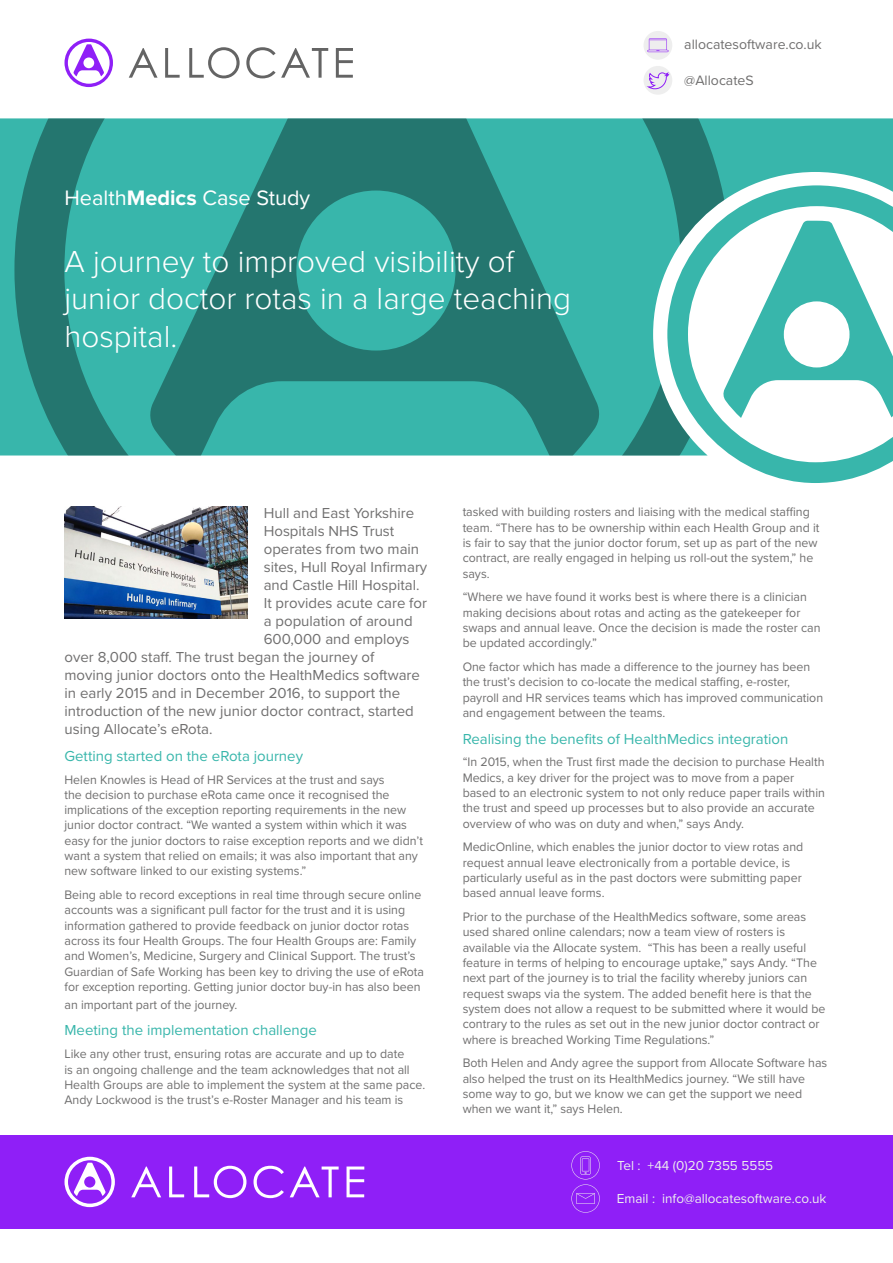
<style>
.page{position:relative;width:893px;height:1263px;background:#fff}
.page>*{position:absolute;margin:0;border:0;box-sizing:border-box;transform-origin:0 0}
.t1{font:300 31.5px/37.8px "Proxima Nova";color:#fff}
.t2{font:21.75px "Proxima Nova";color:#fff}
.t3{font:15px "Proxima Nova";color:#706f6f}
.headline{font:15px "Proxima Nova";color:#38b6ab}
.t4{font:14.1px "Proxima Nova";color:#706f6f}
.t5{font:13.5px "Proxima Nova";color:#eee}
.t6{font:12.75px/15.3px "Proxima Nova";color:#706f6f}
.s1{font-weight:700}
</style>
<div class="page">
<div style="left:643px;top:31px;width:29px;height:29px;background:#eee;border-radius:50%"></div>
<svg style="left:647px;top:38px;width:22px;height:14px"></svg>
<div style="left:643px;top:66px;width:29px;height:29px;background:#eee;border-radius:50%"></div>
<svg style="left:646px;top:72px;width:24px;height:17px"></svg>
<svg style="left:64px;top:39px;width:49px;height:48px"></svg>
<svg style="left:129px;top:48px;width:29px;height:30px"></svg>
<svg style="left:165px;top:48px;width:15px;height:30px"></svg>
<svg style="left:189px;top:47px;width:51px;height:31px"></svg>
<svg style="left:246px;top:47px;width:82px;height:31px"></svg>
<svg style="left:336px;top:48px;width:17px;height:30px"></svg>
<svg style="left:0;top:118px;width:893px;height:337px;fill:#38b6ab"></svg>
<svg style="left:14px;top:118px;width:717px;height:337px;fill:#38b6ab"></svg>
<svg style="left:149px;top:118px;width:452px;height:337px;fill:#38b6ab"></svg>
<svg style="left:667px;top:185px;width:226px;height:298px"></svg>
<svg style="left:723px;top:221px;width:170px;height:197px"></svg>
<img style="left:64px;top:506px;width:183px;height:113px">
<div style="left:0;top:1135px;width:893px;height:94px;background:#8f1ff7"></div>
<svg style="left:571px;top:1151px;width:29px;height:62px"></svg>
<svg style="left:65px;top:1157px;width:50px;height:50px"></svg>
<svg style="left:131px;top:1166px;width:30px;height:31px"></svg>
<svg style="left:169px;top:1166px;width:15px;height:31px"></svg>
<svg style="left:194px;top:1166px;width:52px;height:32px"></svg>
<svg style="left:253px;top:1166px;width:31px;height:32px"></svg>
<svg style="left:290px;top:1166px;width:49px;height:31px"></svg>
<svg style="left:347px;top:1166px;width:17px;height:31px"></svg>
<p class="t2" style="left:64px;top:181px;width:247px">Health<span class="s1">Medics</span> Case Study</p>
<p class="t1" style="left:64px;top:241px;width:508px">A journey to improved visibility of junior doctor rotas in a large teaching hospital.</p>
<p class="t4" style="left:684px;top:34px;width:139px">allocatesoftware.co.uk</p>
<p class="t4" style="left:684px;top:70px;width:71px">@AllocateS</p>
<p class="t3" style="left:264px;top:502px;width:152px">Hull and East Yorkshire</p>
<p class="t3" style="left:264px;top:520px;width:132px">Hospitals NHS Trust</p>
<p class="t3" style="left:264px;top:538px;width:157px">operates from two main</p>
<p class="t3" style="left:264px;top:556px;width:165px">sites, Hull Royal Infirmary</p>
<p class="t3" style="left:264px;top:574px;width:157px">and Castle Hill Hospital.</p>
<p class="t3" style="left:264px;top:592px;width:165px">It provides acute care for</p>
<p class="t3" style="left:264px;top:610px;width:150px">a population of around</p>
<p class="t3" style="left:264px;top:628px;width:147px">600,000 and employs</p>
<p class="t3" style="left:64px;top:646px;width:311px">over 8,000 staff. The trust began the journey of</p>
<p class="t3" style="left:64px;top:664px;width:357px">moving junior doctors onto the HealthMedics software</p>
<p class="t3" style="left:64px;top:682px;width:337px">in early 2015 and in December 2016, to support the</p>
<p class="t3" style="left:64px;top:700px;width:351px">introduction of the new junior doctor contract, started</p>
<p class="t3" style="left:64px;top:718px;width:150px">using Allocate’s eRota.</p>
<p class="headline" style="left:64px;top:744px;width:240px">Getting started on the eRota journey</p>
<p class="t6" style="left:64px;top:771px;width:360px">Helen Knowles is Head of HR Services at the trust and says<br>the decision to purchase eRota came once it recognised the implications of the exception reporting requirements in the new junior doctor contract. “We wanted a system within which it was easy for the junior doctors to raise exception reports and we didn’t want a system that relied on emails; it was also important that any new software linked to our existing systems.”</p>
<p class="t6" style="left:64px;top:887px;width:361px">Being able to record exceptions in real time through secure online accounts was a significant pull factor for the trust and it is using information gathered to provide feedback on junior doctor rotas across its four Health Groups. The four Health Groups are: Family and Women’s, Medicine, Surgery and Clinical Support. The trust’s Guardian of Safe Working has been key to driving the use of eRota for exception reporting. Getting junior doctor buy-in has also been</p>
<p class="t6" style="left:64px;top:996px;width:174px">an important part of the journey.</p>
<p class="headline" style="left:64px;top:1019px;width:254px">Meeting the implementation challenge</p>
<p class="t6" style="left:64px;top:1046px;width:362px">Like any other trust, ensuring rotas are accurate and up to date<br>is an ongoing challenge and the team acknowledges that not all Health Groups are able to implement the system at the same pace.<br>Andy Lockwood is the trust’s e-Roster Manager and his team is</p>
<p class="t6" style="left:463px;top:504px;width:358px">tasked with building rosters and liaising with the medical staffing team. “There has to be ownership within each Health Group and it is fair to say that the junior doctor forum, set up as part of the new contract, are really engaged in helping us roll-out the system,” he says.</p>
<p class="t6" style="left:463px;top:589px;width:359px">“Where we have found it works best is where there is a clinician making decisions about rotas and acting as the gatekeeper for swaps and annual leave. Once the decision is made the roster can be updated accordingly.”</p>
<p class="t6" style="left:463px;top:659px;width:362px">One factor which has made a difference to the journey has been the trust’s decision to co-locate the medical staffing, e-roster, payroll and HR services teams which has improved communication and engagement between the teams.</p>
<p class="headline" style="left:463px;top:727px;width:327px">Realising the benefits of HealthMedics integration</p>
<p class="t6" style="left:463px;top:754px;width:364px">“In 2015, when the Trust first made the decision to purchase Health Medics, a key driver for the project was to move from a paper based to an electronic system to not only reduce paper trails within the trust and speed up processes but to also provide an accurate overview of who was on duty and when,” says Andy.</p>
<p class="t6" style="left:463px;top:839px;width:342px">MedicOnline, which enables the junior doctor to view rotas and request annual leave electronically from a portable device, is particularly useful as in the past doctors were submitting paper based annual leave forms.</p>
<p class="t6" style="left:463px;top:909px;width:364px">Prior to the purchase of the HealthMedics software, some areas used shared online calendars; now a team view of rosters is available via the Allocate system. “This has been a really useful feature in terms of helping to encourage uptake,” says Andy. “The next part of the journey is to trial the facility whereby juniors can request swaps via the system. The added benefit here is that the system does not allow a request to be submitted where it would be contrary to the rules as set out in the new junior doctor contract or where is breached Working Time Regulations.”</p>
<p class="t6" style="left:463px;top:1055px;width:366px">Both Helen and Andy agree the support from Allocate Software has also helped the trust on its HealthMedics journey. “We still have some way to go, but we know we can get the support we need when we want it,” says Helen.</p>
<p class="t5" style="left:617px;top:1155px;width:158px">Tel : +44 (0)20 7355 5555</p>
<p class="t5" style="left:617px;top:1188px;width:211px">Email : info@allocatesoftware.co.uk</p>
</div>
